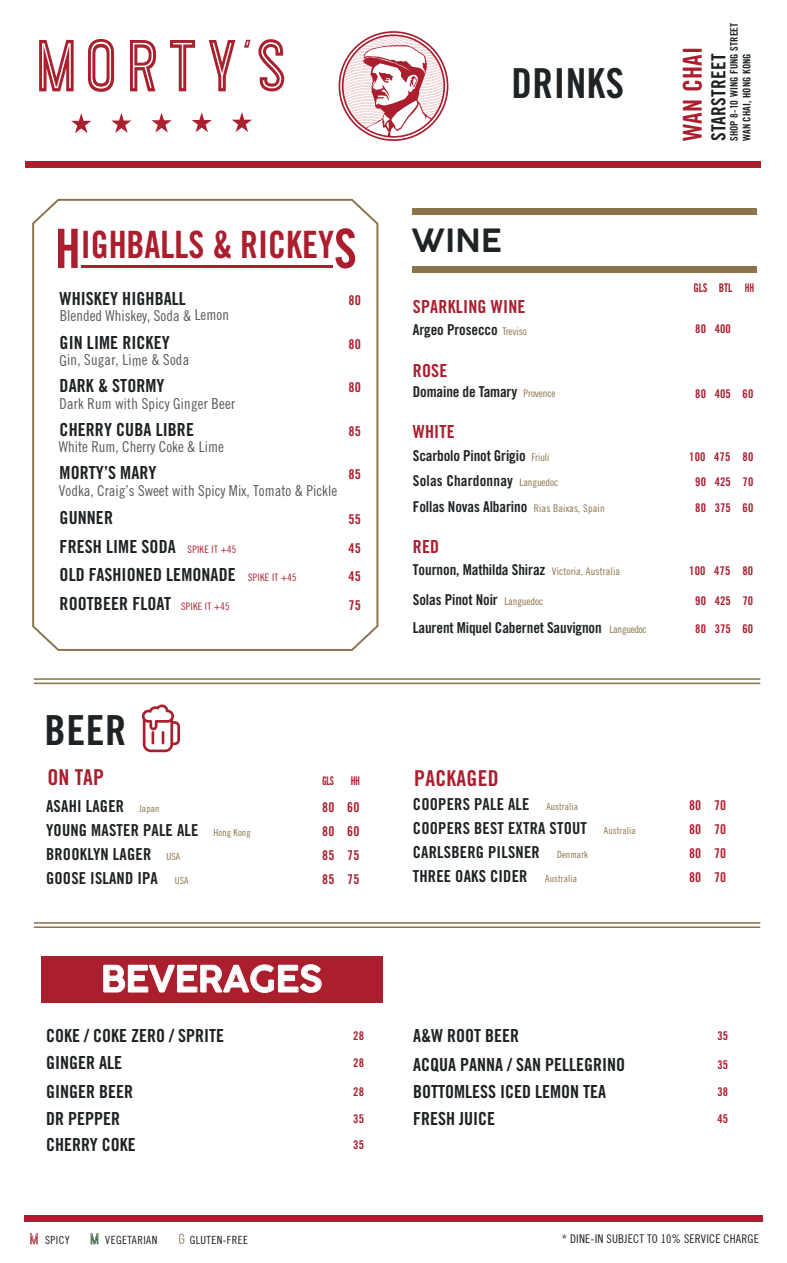
<style>
.page{position:relative;width:787px;height:1263px;background:#fff}
.page>*{position:absolute;margin:0;border:0;box-sizing:border-box;transform-origin:0 0}
.t1{font:41.4px "Trade Gothic LT Std Bd Cn 20";color:#1e2224}
.t2{font:41.25px "Trade Gothic LT Std Bd Cn 20";letter-spacing:.01em;color:#1f2325}
.t3{font:37.65px "Trade Gothic LT Std Bd Cn 20";color:#aa1e2e;scale:.95 1}
.t4{font:600 36px "COCOGOOSE";letter-spacing:-.01em;color:#fff}
.t5{font:600 31.35px "COCOGOOSE";color:#1f2325}
.t6{font:25.95px "Trade Gothic LT Std Bd Cn 20";letter-spacing:.01em;color:#aa1e2e}
.t7{font:21.9px "Trade Gothic LT Std Bd Cn 20";letter-spacing:.01em;color:#aa1e2e}
.t8{font:19.5px "Trade Gothic LT Std Bd Cn 20";letter-spacing:.01em;color:#1e2224}
.t9{font:18px/27.5px "Trade Gothic LT Std Bd Cn 20";color:#1e2224}
.t10{font:18px "Trade Gothic LT Std Bd Cn 20";letter-spacing:.01em;color:#aa1e2e}
.t11{font:16.5px/24px "Trade Gothic LT Std Bd Cn 20";letter-spacing:.01em;color:#1e2224}
.t12{font:16.5px/24px "Trade Gothic LT Std Bd Cn 20";letter-spacing:.01em;color:#1f2325}
.t13{font:15px/25.5px "Trade Gothic LT Std Bd Cn 20";letter-spacing:-.01em;color:#1e2224}
.t14{font:15px "Trade Gothic LT Std Cn 18";letter-spacing:-.005em;color:#5a595b}
.t15{font:15px "Trade Gothic LT Std Cn 18";color:#58595b}
.t16{font:13.5px/24px "Trade Gothic LT Std Bd Cn 20";letter-spacing:.01em;color:#aa1e2e;text-align:justify}
.t17{font:12px/25.5px "Trade Gothic LT Std Bd Cn 20";letter-spacing:.01em;color:#aa1e2e;text-align:center}
.t18{font:12px "Trade Gothic LT Std Cn 18";letter-spacing:.01em;color:#1e2224}
.t19{font:12px "Trade Gothic LT Std Bd Cn 20";letter-spacing:.01em;color:#aa1e2e;scale:.9 1}
.t20{font:12px "Trade Gothic LT Std Bd Cn 20";letter-spacing:.01em;color:#aa1e2e;scale:.8 1}
.t21{font:11.25px "Trade Gothic LT Std Cn 18";letter-spacing:.035em;color:#1d1d1b}
.t22{font:10.5px/12.6px "Trade Gothic LT Std Bd Cn 20";letter-spacing:.01em;color:#1e2224}
.t23{font:10.5px "Trade Gothic LT Std Cn 18";color:#8a734b}
.t24{font:10.2px "Trade Gothic LT Std Cn 18";color:#aa1e2e}
.t25{font:9.75px "Trade Gothic LT Std Cn 18";letter-spacing:.01em;color:#8a734b}
.t26{font:9.75px "Trade Gothic LT Std Cn 18";letter-spacing:.01em;color:#8c734b}
.s1{font-size:54.3px}
.s2{font-family:"Trade Gothic LT Std Cn 18";font-size:10.5px;color:#8a734b}
.s3{font-family:"Trade Gothic LT Std Cn 18";font-size:9.75px;color:#8c734b}
.s4{font-family:"Trade Gothic LT Std Cn 18";font-size:9.75px;color:#8a734b}
.s5{color:#1f2325}
</style>
<div class="page">
<div style="left:26px;top:161px;width:735px;height:7px;background:#aa1e2e"></div>
<div style="left:24px;top:1215px;width:738px;height:7px;background:#aa1e2e"></div>
<svg style="left:32px;top:198px;width:347px;height:453px"></svg>
<hr style="left:81px;top:265px;width:252px;height:3px;background:#aa1e2e">
<hr style="left:34px;top:922px;width:726px;height:2px;background:#8a734b">
<hr style="left:34px;top:926px;width:726px;height:2px;background:#8a734b">
<hr style="left:34px;top:678px;width:726px;height:2px;background:#8a734b">
<hr style="left:34px;top:683px;width:726px;height:1px;background:#8a734b">
<div style="left:41px;top:956px;width:341px;height:47px;background:#aa1e2e"></div>
<svg style="left:103px;top:964px;width:219px;height:29px"></svg>
<div style="left:412px;top:266px;width:344px;height:7px;background:#8c734b"></div>
<div style="left:412px;top:209px;width:344px;height:6px;background:#8c734b"></div>
<svg style="left:142px;top:704px;width:38px;height:48px"></svg>
<svg style="left:30px;top:1233px;width:8px;height:11px"></svg>
<svg style="left:91px;top:1233px;width:7px;height:11px"></svg>
<svg style="left:179px;top:1233px;width:5px;height:11px"></svg>
<svg style="left:338px;top:31px;width:110px;height:110px"></svg>
<svg style="left:71px;top:113px;width:20px;height:20px"></svg>
<svg style="left:111px;top:113px;width:20px;height:20px"></svg>
<svg style="left:151px;top:113px;width:21px;height:20px"></svg>
<svg style="left:192px;top:112px;width:20px;height:20px"></svg>
<svg style="left:232px;top:112px;width:20px;height:20px"></svg>
<svg style="left:244px;top:40px;width:6px;height:8px"></svg>
<svg style="left:39px;top:40px;width:35px;height:51px"></svg>
<svg style="left:88px;top:39px;width:26px;height:53px"></svg>
<svg style="left:130px;top:40px;width:26px;height:51px"></svg>
<svg style="left:170px;top:40px;width:25px;height:51px"></svg>
<svg style="left:209px;top:40px;width:26px;height:51px"></svg>
<svg style="left:258px;top:39px;width:26px;height:52px"></svg>
<h3 class="t3" style="left:55px;top:222px;width:319px"><span class="s1">H</span>IGHBALLS &amp; RICKEY<span class="s1">S</span></h3>
<p class="t9" style="left:60px;top:285px;width:128px">WHISKEY HIGHBALL</p>
<p class="t9" style="left:60px;top:328px;width:112px">GIN LIME RICKEY</p>
<p class="t9" style="left:60px;top:372px;width:106px">DARK &amp; STORMY</p>
<p class="t9" style="left:60px;top:415px;width:136px">CHERRY CUBA LIBRE</p>
<p class="t9" style="left:60px;top:459px;width:98px">MORTY’S MARY</p>
<p class="t9" style="left:60px;top:504px;width:178px;line-height:28.5px">GUNNER<br>FRESH LIME SODA<br>OLD FASHIONED LEMONADE<br>ROOTBEER FLOAT</p>
<p class="t14" style="left:60px;top:306px;width:171px">Blended Whiskey, Soda &amp; Lemon</p>
<p class="t14" style="left:59px;top:352px;width:131px;rotate:-1deg">Gin, Sugar, Lime &amp; Soda</p>
<p class="t14" style="left:59px;top:396px;width:177px;rotate:-1deg">Dark Rum with Spicy Ginger Beer</p>
<p class="t14" style="left:59px;top:438px;width:166px">White Rum, Cherry Coke &amp; Lime</p>
<p class="t15" style="left:59px;top:481px;width:280px">Vodka, Craig’s Sweet with Spicy Mix, Tomato &amp; Pickle</p>
<p class="t24" style="left:187px;top:543px;width:50px;rotate:-1deg">SPIKE IT +45</p>
<p class="t24" style="left:248px;top:571px;width:50px;rotate:-1deg">SPIKE IT +45</p>
<p class="t24" style="left:181px;top:600px;width:50px;rotate:-1deg">SPIKE IT +45</p>
<p class="t16" style="left:348px;top:288px;width:14px">80</p>
<p class="t16" style="left:348px;top:332px;width:14px">80</p>
<p class="t16" style="left:348px;top:375px;width:14px">80</p>
<p class="t16" style="left:348px;top:419px;width:14px">85</p>
<p class="t16" style="left:348px;top:462px;width:14px">85</p>
<p class="t16" style="left:348px;top:505px;width:14px;line-height:28.5px">55<br>45<br>45<br>75</p>
<h2 class="t2" style="left:511px;top:59px;width:114px">DRINKS</h2>
<h3 class="t5" style="left:411px;top:219px;width:92px">WINE</h3>
<p class="t10" style="left:413px;top:296px;width:114px">SPARKLING WINE</p>
<p class="t13" style="left:413px;top:316px;width:115px">Argeo Prosecco <span class="s2">Treviso</span></p>
<p class="t10" style="left:413px;top:360px;width:36px">ROSE</p>
<p class="t13" style="left:413px;top:379px;width:144px">Domaine de Tamary <span class="s2">Provence</span></p>
<p class="t10" style="left:413px;top:421px;width:43px">WHITE</p>
<p class="t13" style="left:413px;top:442px;width:193px">Scarbolo Pinot Grigio <span class="s2">Friuli<br></span>Solas Chardonnay <span class="s2">Languedoc<br></span>Follas Novas Albarino <span class="s2">Rias Baixas, Spain</span></p>
<p class="t10" style="left:413px;top:536px;width:28px">RED</p>
<p class="t13" style="left:413px;top:555px;width:209px;line-height:29.5px">Tournon, Mathilda Shiraz <span class="s2">Victoria, Australia<br></span>Solas Pinot Noir <span class="s2">Languedo</span></p>
<p class="t23" style="left:539px;top:594px;width:6px">c</p>
<p class="t13" style="left:413px;top:614px;width:235px">Laurent Miquel Cabernet Sauvignon <span class="s2">Languedoc</span></p>
<p class="t22" style="left:727px;top:141px;width:120px;rotate:-90deg">SHOP 8-10 WING FUNG STREET<br>WAN CHAI, HONG KONG</p>
<h3 class="t6" style="left:677px;top:141px;width:96px;rotate:-90deg">WAN CHAI</h3>
<p class="t8" style="left:706px;top:141px;width:89px;rotate:-90deg">STARSTREET</p>
<p class="t19" style="left:693px;top:281px;width:69px">GLS BTL HH</p>
<p class="t17" style="left:695px;top:316px;width:37px">80 400</p>
<p class="t17" style="left:695px;top:381px;width:60px">80 405 60</p>
<p class="t17" style="left:689px;top:443px;width:66px">100 475 80<br>90 425 70<br>80 375 60</p>
<p class="t17" style="left:689px;top:558px;width:65px">100 475 80</p>
<p class="t17" style="left:695px;top:588px;width:59px">90 425 70</p>
<p class="t17" style="left:695px;top:615px;width:59px">80 375 60</p>
<h1 class="t1" style="left:45px;top:705px;width:83px">BEER</h1>
<p class="t7" style="left:47px;top:764px;width:58px">ON TAP</p>
<p class="t7" style="left:414px;top:765px;width:86px">PACKAGED</p>
<p class="t12" style="left:413px;top:792px;width:176px">COOPERS PALE ALE <span class="s3">Australia<br></span>COOPERS BEST EXTRA STOUT</p>
<p class="t20" style="left:322px;top:774px;width:17px">GLS</p>
<p class="t16" style="left:322px;top:795px;width:39px">80 60<br>80 60<br>85 75<br>85 75</p>
<p class="t16" style="left:689px;top:792px;width:39px">80 70<br>80 70<br>80 70<br>80 70</p>
<p class="t20" style="left:351px;top:774px;width:13px">HH</p>
<p class="t11" style="left:46px;top:794px;width:206px">ASAHI LAGER <span class="s4">Japan<br></span>YOUNG MASTER PALE ALE <span class="s4">Hong Kong<br></span>BROOKLYN LAGER <span class="s4">USA<br></span><span class="s5">GOOSE ISLAND IPA</span></p>
<p class="t26" style="left:604px;top:825px;width:33px">Australia</p>
<p class="t11" style="left:413px;top:840px;width:128px">CARLSBERG PILSNER</p>
<p class="t25" style="left:557px;top:849px;width:32px">Denmark</p>
<p class="t11" style="left:413px;top:864px;width:166px">THREE OAKS CIDER <span class="s4">Australia</span></p>
<p class="t25" style="left:175px;top:874px;width:15px">USA</p>
<h3 class="t4" style="left:101px;top:954px;width:223px">BEVERAGES</h3>
<p class="t9" style="left:46px;top:1022px;width:179px">COKE / COKE ZERO / SPRITE<br>GINGER ALE<br>GINGER BEER<br>DR PEPPER</p>
<p class="t17" style="left:353px;top:1023px;width:12px">28</p>
<p class="t17" style="left:353px;top:1050px;width:12px">28</p>
<p class="t17" style="left:353px;top:1079px;width:12px">28</p>
<p class="t17" style="left:353px;top:1106px;width:12px">35</p>
<p class="t9" style="left:46px;top:1131px;width:91px">CHERRY COKE</p>
<p class="t17" style="left:353px;top:1132px;width:12px">35</p>
<p class="t9" style="left:413px;top:1022px;width:107px">A&amp;W ROOT BEER</p>
<p class="t17" style="left:717px;top:1023px;width:12px">35</p>
<p class="t9" style="left:413px;top:1050px;width:213px">ACQUA PANNA / SAN PELLEGRINO</p>
<p class="t17" style="left:717px;top:1052px;width:12px">35</p>
<p class="t9" style="left:413px;top:1077px;width:194px">BOTTOMLESS ICED LEMON TEA</p>
<p class="t17" style="left:717px;top:1079px;width:12px">38</p>
<p class="t9" style="left:413px;top:1104px;width:83px">FRESH JUICE</p>
<p class="t17" style="left:717px;top:1106px;width:12px">45</p>
<p class="t21" style="left:45px;top:1233px;width:26px">SPICY</p>
<p class="t21" style="left:105px;top:1233px;width:53px">VEGETARIAN</p>
<p class="t21" style="left:190px;top:1233px;width:60px">GLUTEN-FREE</p>
<p class="t18" style="left:561px;top:1232px;width:199px">* DINE-IN SUBJECT TO 10% SERVICE CHARGE</p>
</div>
